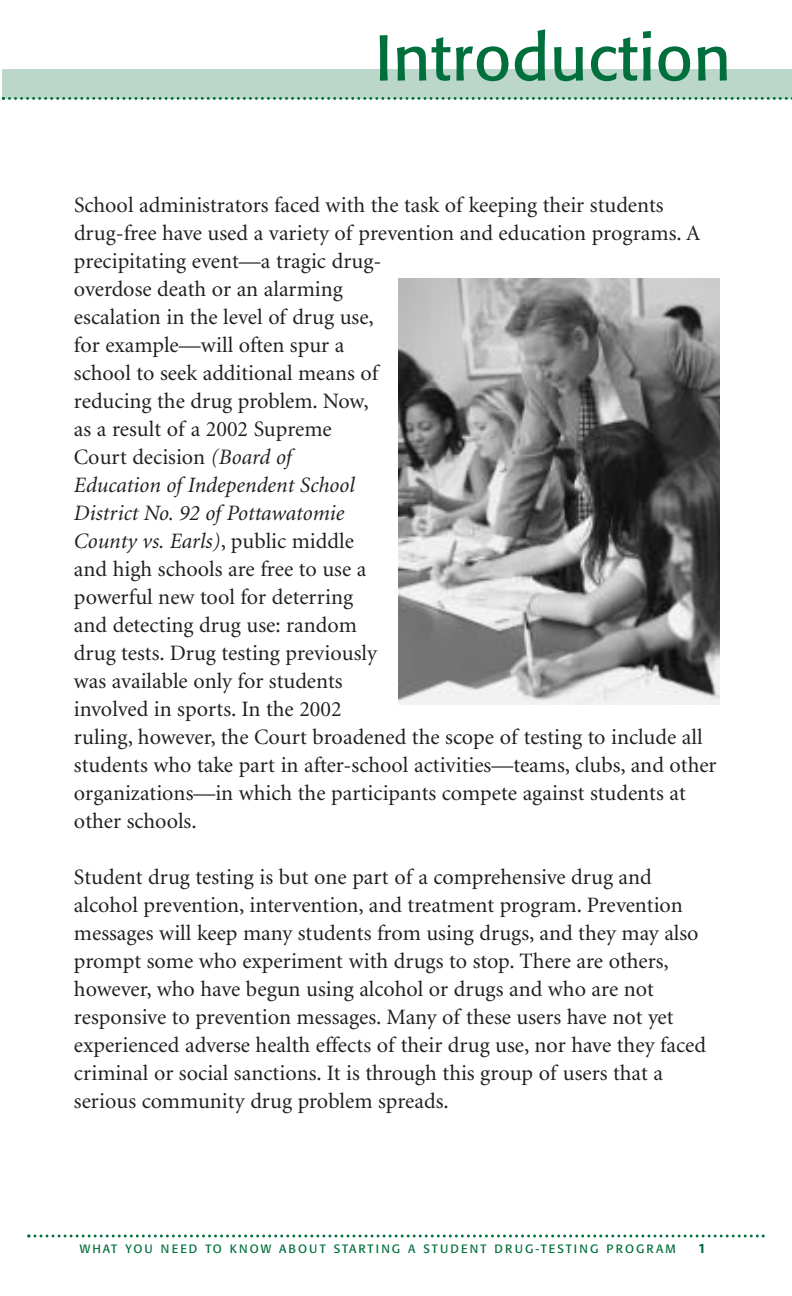
<style>
.page{position:relative;width:792px;height:1296px;background:#fff}
.page>*{position:absolute;margin:0;border:0;box-sizing:border-box;transform-origin:0 0}
.t1{font:64px "Formata";letter-spacing:.01em;color:#006f3c}
.t2{font:22px/28px "Minion";color:#231f20}
.t3{font:700 14px "Myriad";color:#006f3c}
.t4{font:12px "Formata";letter-spacing:.175em;color:#006f3c}
.s1{font-style:italic}
</style>
<div class="page">
<svg style="left:27px;top:1234px;width:738px;height:4px"></svg>
<div style="left:2px;top:69px;width:790px;height:30px;background:#bbd7c9"></div>
<svg style="left:2px;top:97px;width:790px;height:3px"></svg>
<img style="left:399px;top:279px;width:321px;height:425px">
<p class="t1" style="left:375px;top:31px;width:358px">Introduction</p>
<p class="t2" style="left:74px;top:193px;width:644px">School administrators faced with the task of keeping their students drug-free have used a variety of prevention and education programs. A precipitating event—a tragic drug-<br>overdose death or an alarming<br>escalation in the level of drug use,<br>for example—will often spur a<br>school to seek additional means of<br>reducing the drug problem. Now,<br>as a result of a 2002 Supreme<br>Court decision <span class="s1">(Board of<br>Education of Independent School<br>District No. 92 of Pottawatomie<br>County vs. Earls)</span>, public middle<br>and high schools are free to use a<br>powerful new tool for deterring<br>and detecting drug use: random<br>drug tests. Drug testing previously<br>was available only for students<br>involved in sports. In the 2002<br>ruling, however, the Court broadened the scope of testing to include all students who take part in after-school activities—teams, clubs, and other organizations—in which the participants compete against students at other schools.</p>
<p class="t2" style="left:74px;top:865px;width:634px">Student drug testing is but one part of a comprehensive drug and alcohol prevention, intervention, and treatment program. Prevention messages will keep many students from using drugs, and they may also prompt some who experiment with drugs to stop. There are others, however, who have begun using alcohol or drugs and who are not responsive to prevention messages. Many of these users have not yet experienced adverse health effects of their drug use, nor have they faced criminal or social sanctions. It is through this group of users that a serious community drug problem spreads.</p>
<p class="t4" style="left:80px;top:1244px;width:598px">WHAT YOU NEED TO KNOW ABOUT STARTING A STUDENT DRUG-TESTING PROGRAM</p>
<p class="t3" style="left:698px;top:1243px;width:9px">1</p>
</div>
